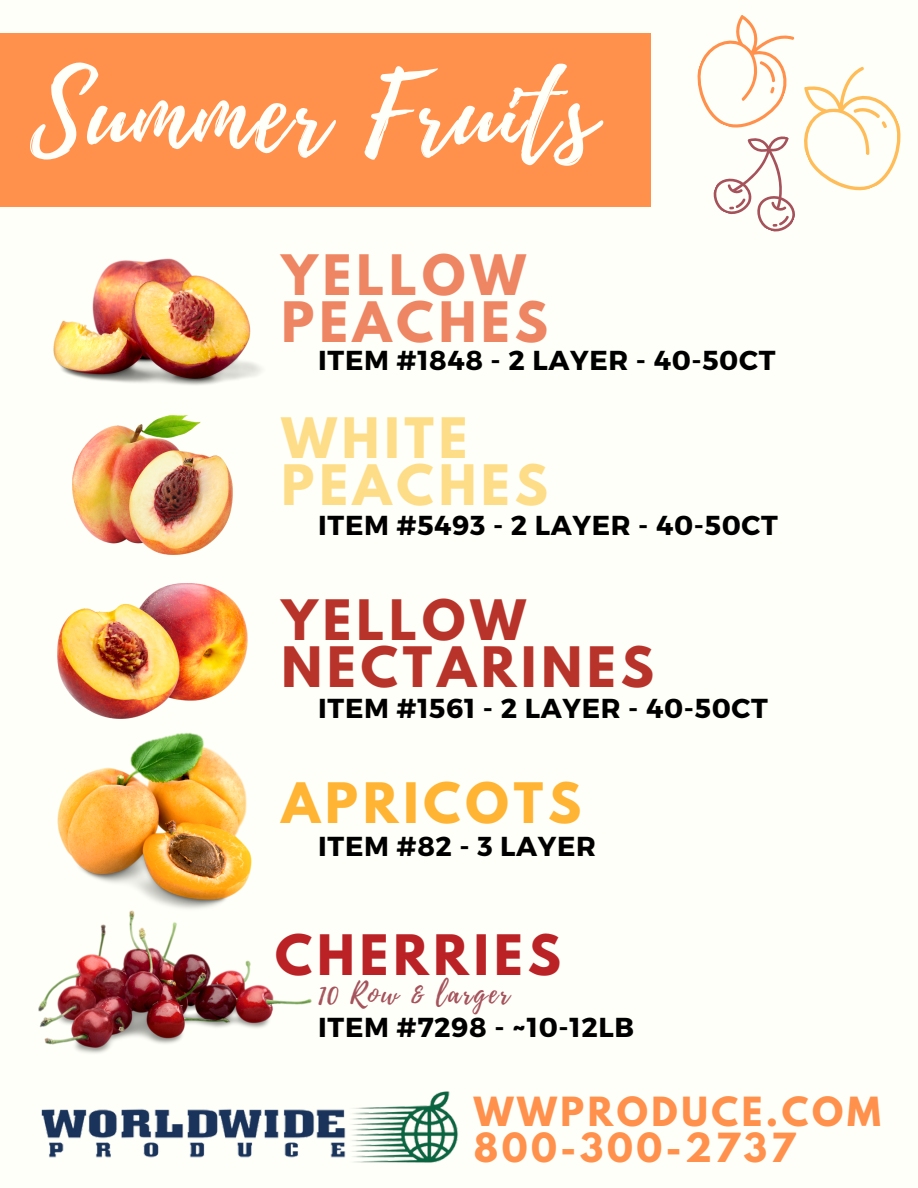
<style>
.page{position:relative;width:918px;height:1188px;background:#fffff9}
.page>*{position:absolute;margin:0;border:0;box-sizing:border-box;transform-origin:0 0}
.t1{font:107.7px "Playlist Script";letter-spacing:.03em;color:#fffff9}
.t2{font:700 49.35px "League Spartan";letter-spacing:.1em;color:#b8342b}
.t3{font:700 49.35px "League Spartan";letter-spacing:.1em;color:#ee8563}
.t4{font:700 49.35px "League Spartan";letter-spacing:.1em;color:#fedd89}
.t5{font:700 49.35px "League Spartan";letter-spacing:.1em;color:#ffb433}
.t6{font:700 49.35px "League Spartan";letter-spacing:.1em;color:#ba2226}
.t7{font:700 35.55px/36.9px "League Spartan";letter-spacing:.1em;color:#ff914d}
.t8{font:28.65px "Playlist Script";letter-spacing:.07em;color:#a5525b}
.t9{font:700 27.45px "Montserrat";letter-spacing:.025em;color:#000}
</style>
<div class="page">
<div style="left:0;top:33px;width:650px;height:174px;background:#ff914d"></div>
<img style="left:41px;top:1091px;width:417px;height:72px">
<svg style="left:697px;top:15px;width:204px;height:217px"></svg>
<img style="left:54px;top:258px;width:207px;height:127px">
<img style="left:57px;top:583px;width:190px;height:135px">
<img style="left:58px;top:732px;width:193px;height:179px">
<img style="left:38px;top:911px;width:273px;height:142px">
<img style="left:73px;top:416px;width:159px;height:138px">
<p class="t1" style="left:30px;top:37px;width:567px">Summer Fruits</p>
<p class="t3" style="left:282px;top:250px;width:246px">YELLOW</p>
<p class="t3" style="left:282px;top:297px;width:268px">PEACHES</p>
<p class="t9" style="left:318px;top:343px;width:459px">ITEM #1848 - 2 LAYER - 40-50CT</p>
<p class="t4" style="left:282px;top:414px;width:188px">WHITE</p>
<p class="t4" style="left:282px;top:461px;width:268px">PEACHES</p>
<p class="t9" style="left:318px;top:507px;width:461px">ITEM #5493 - 2 LAYER - 40-50CT</p>
<p class="t2" style="left:282px;top:595px;width:246px">YELLOW</p>
<p class="t2" style="left:282px;top:642px;width:374px">NECTARINES</p>
<p class="t9" style="left:318px;top:691px;width:451px">ITEM #1561 - 2 LAYER - 40-50CT</p>
<p class="t5" style="left:282px;top:779px;width:301px">APRICOTS</p>
<p class="t9" style="left:318px;top:828px;width:279px">ITEM #82 - 3 LAYER</p>
<p class="t6" style="left:275px;top:930px;width:287px">CHERRIES</p>
<p class="t8" style="left:318px;top:973px;width:193px">10 Row &amp; larger</p>
<p class="t9" style="left:318px;top:1009px;width:317px">ITEM #7298 - ~10-12LB</p>
<p class="t7" style="left:474px;top:1097px;width:409px">WWPRODUCE.COM<br>800-300-2737</p>
</div>
